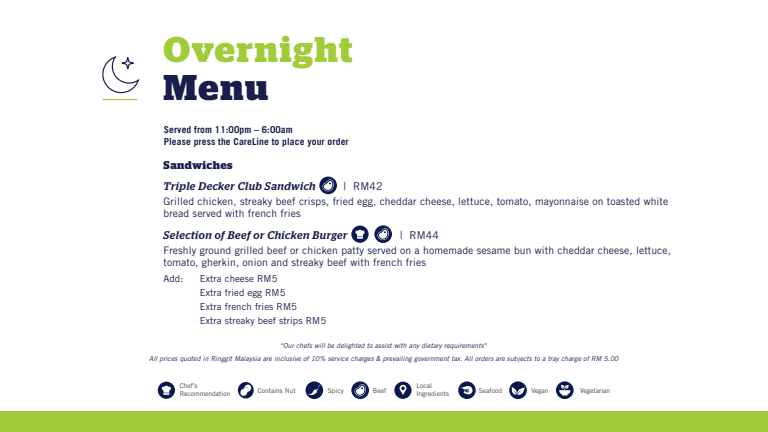
<style>
.page{position:relative;width:768px;height:432px;background:#fff}
.page>*{position:absolute;margin:0;border:0;box-sizing:border-box;transform-origin:0 0}
.t1{font:700 35.6px "Stag";letter-spacing:.045em;color:#a1cc3a}
.t2{font:700 35.6px "Stag";color:#191d4c}
.t3{font:italic 500 11.2px "Stag";letter-spacing:.05em;color:#191d4c}
.t4{font:700 11.2px "Stag";letter-spacing:.045em;color:#191d4c}
.t5{font:10.8px "Trade Gothic";letter-spacing:.01em;color:#191d4c}
.t6{font:10.4px/12px "Trade Gothic";letter-spacing:.01em;color:#191d4c}
.t7{font:9.6px/14px "Trade Gothic";letter-spacing:.01em;color:#191d4c}
.t8{font:700 9.6px/12px "Trade Gothic LT Std";letter-spacing:.01em;color:#191d4c}
.t9{font:italic 6.8px/12.8px "Trade Gothic LT Std";letter-spacing:.01em;color:#191d4c;text-align:center}
.t10{font:6.8px/8px "Trade Gothic LT Std";color:#414042}
.s1{font-size:11.2px}
</style>
<div class="page">
<hr style="left:103px;top:99px;width:34px;height:1px;background:#a1cc3a">
<svg style="left:102px;top:56px;width:38px;height:38px"></svg>
<svg style="left:394px;top:382px;width:18px;height:17px"></svg>
<svg style="left:458px;top:381px;width:18px;height:18px"></svg>
<svg style="left:351px;top:381px;width:18px;height:18px"></svg>
<svg style="left:509px;top:381px;width:18px;height:18px"></svg>
<svg style="left:556px;top:381px;width:18px;height:18px"></svg>
<svg style="left:305px;top:381px;width:18px;height:18px"></svg>
<svg style="left:238px;top:382px;width:16px;height:17px"></svg>
<svg style="left:158px;top:382px;width:17px;height:17px"></svg>
<svg style="left:319px;top:177px;width:18px;height:17px"></svg>
<svg style="left:351px;top:225px;width:41px;height:18px"></svg>
<div style="left:0;top:412px;width:768px;height:20px;background:#a1cc3a"></div>
<h1 class="t1" style="left:164px;top:29px;width:190px">Overnight</h1>
<h1 class="t2" style="left:164px;top:66px;width:106px">Menu</h1>
<p class="t8" style="left:164px;top:123px;width:187px">Served from 11:00pm – 6:00am<br>Please press the CareLine to place your order</p>
<p class="t4" style="left:164px;top:158px;width:71px">Sandwiches</p>
<p class="t3" style="left:164px;top:180px;width:154px">Triple Decker Club Sandwich</p>
<p class="t5" style="left:344px;top:180px;width:41px"><span class="s1">|</span> RM42</p>
<p class="t6" style="left:164px;top:195px;width:506px">Grilled chicken, streaky beef crisps, fried egg, cheddar cheese, lettuce, tomato, mayonnaise on toasted white bread served with french fries</p>
<p class="t3" style="left:164px;top:228px;width:185px">Selection of Beef or Chicken Burger</p>
<p class="t5" style="left:400px;top:229px;width:41px"><span class="s1">|</span> RM44</p>
<p class="t6" style="left:164px;top:244px;width:509px">Freshly ground grilled beef or chicken patty served on a homemade sesame bun with cheddar cheese, lettuce, tomato, gherkin, onion and streaky beef with french fries</p>
<p class="t7" style="left:164px;top:271px;width:21px">Add:</p>
<p class="t7" style="left:200px;top:271px;width:128px">Extra cheese RM5<br>Extra fried egg RM5<br>Extra french fries RM5<br>Extra streaky beef strips RM5</p>
<p class="t9" style="left:149px;top:339px;width:471px">“Our chefs will be delighted to assist with any dietary requirements"<br>All prices quoted in Ringgit Malaysia are inclusive of 10% service charges &amp; prevailing government tax. All orders are subjects to a tray charge of RM 5.00</p>
<p class="t10" style="left:180px;top:382px;width:52px">Chef’s<br>Recommendation</p>
<p class="t10" style="left:416px;top:382px;width:34px">Local<br>Ingredients</p>
<p class="t10" style="left:258px;top:387px;width:39px">Contains Nut</p>
<p class="t10" style="left:328px;top:387px;width:17px">Spicy</p>
<p class="t10" style="left:373px;top:387px;width:15px">Beef</p>
<p class="t10" style="left:479px;top:387px;width:25px">Seafood</p>
<p class="t10" style="left:531px;top:387px;width:19px">Vegan</p>
<p class="t10" style="left:580px;top:387px;width:32px">Vegetarian</p>
</div>
